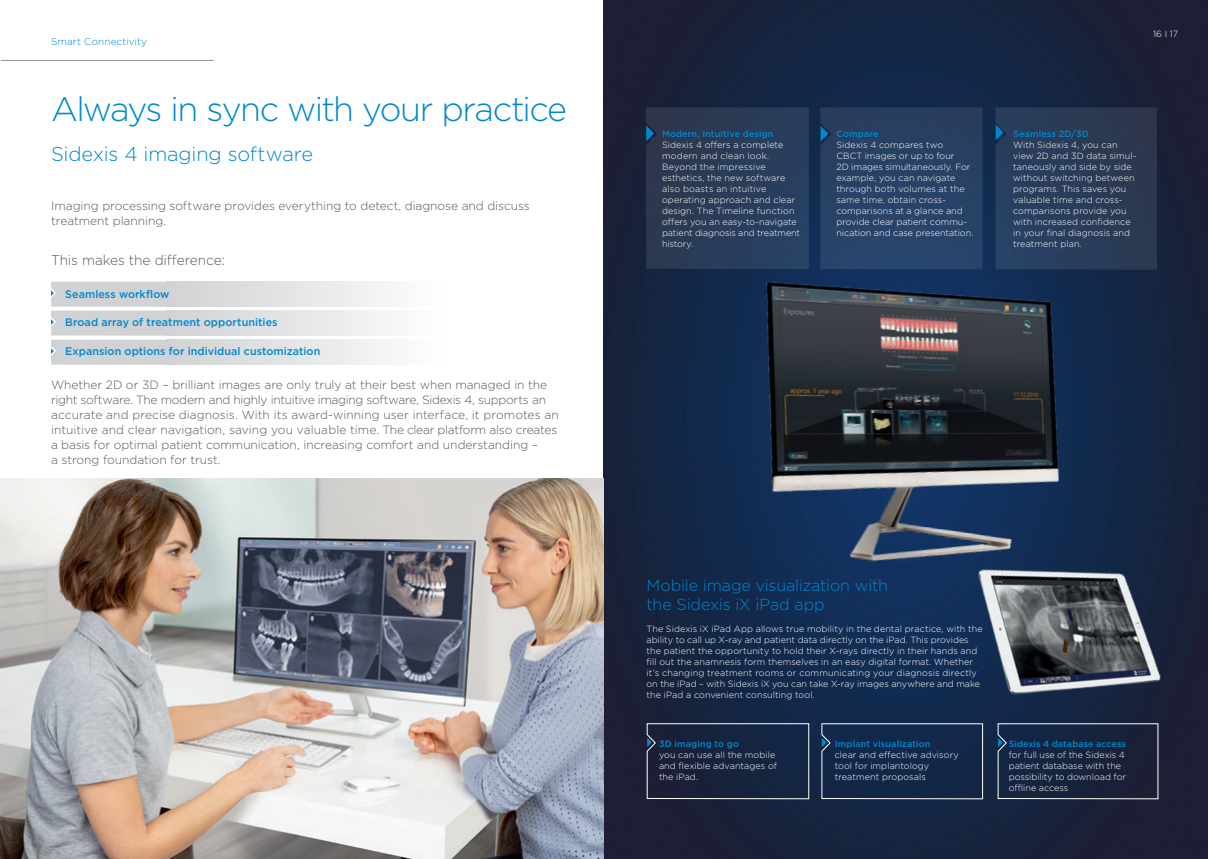
<style>
.page{position:relative;width:1208px;height:859px;background:#fff}
.page>*{position:absolute;margin:0;border:0;box-sizing:border-box;transform-origin:0 0}
.t1{font:300 34px "Gotham";letter-spacing:-.045em;color:#0088ce}
.t2{font:300 20px "Gotham";letter-spacing:-.01em;color:#0088ce}
._02_Headline_22pt_28{font:300 16px "Gotham";letter-spacing:-.01em;color:#0088ce}
.t3{font:300 14px "Gotham";letter-spacing:-.005em;color:#57585a}
._02_Einstieg_12pt_16{font:300 12px/15px "Gotham";letter-spacing:-.005em;color:#57585a}
.t4{font:500 11px "Gotham";letter-spacing:.005em;color:#0088ce}
.t5{font:300 10px "Gotham";letter-spacing:.01em;color:#0088ce}
._02_Einstieg_12pt_16-2{font:300 9px/11px "Gotham";letter-spacing:.005em;color:#fff}
._02_Einstieg_12pt_16-3{font:500 9px "Gotham";letter-spacing:.01em;color:#0088ce}
._02_Pagina_9pt_11pt{font:300 9px "Gotham";color:#fff}
.s1{font-weight:500;color:#0088ce}
</style>
<div class="page">
<img style="left:604px;top:0;width:604px;height:859px">
<hr style="left:1px;top:60px;width:213px;height:1px;background:#939598">
<svg style="left:646px;top:723px;width:163px;height:76px"></svg>
<svg style="left:646px;top:107px;width:163px;height:162px"></svg>
<svg style="left:995px;top:107px;width:162px;height:163px"></svg>
<svg style="left:820px;top:107px;width:162px;height:162px"></svg>
<div style="left:821px;top:723px;width:162px;height:76px;background:#132747"></div>
<div style="left:997px;top:751px;width:161px;height:48px;background:#17223c"></div>
<img style="left:730px;top:274px;width:338px;height:299px">
<img style="left:943px;top:531px;width:265px;height:220px">
<img style="left:0;top:478px;width:604px;height:381px">
<div style="left:167px;top:282px;width:287px;height:25px;background:linear-gradient(to right,#d0d1d4,#fff)"></div>
<div style="left:167px;top:311px;width:287px;height:25px;background:linear-gradient(to right,#d0d1d4,#fff)"></div>
<div style="left:167px;top:340px;width:287px;height:25px;background:linear-gradient(to right,#d0d1d4,#fff)"></div>
<svg style="left:51px;top:282px;width:116px;height:83px"></svg>
<p class="t5" style="left:51px;top:35px;width:98px">Smart Connectivity</p>
<p class="t1" style="left:51px;top:87px;width:517px">Always in sync with your practice</p>
<p class="t2" style="left:51px;top:141px;width:263px">Sidexis 4 imaging software</p>
<p class="_02_Einstieg_12pt_16" style="left:51px;top:198px;width:480px">Imaging processing software provides everything to detect, diagnose and discuss treatment planning.</p>
<p class="t3" style="left:51px;top:251px;width:175px">This makes the difference:</p>
<p class="t4" style="left:65px;top:287px;width:106px">Seamless workflow</p>
<p class="t4" style="left:65px;top:315px;width:214px">Broad array of treatment opportunities</p>
<p class="t4" style="left:65px;top:344px;width:257px">Expansion options for individual customization</p>
<p class="_02_Einstieg_12pt_16" style="left:51px;top:377px;width:509px">Whether 2D or 3D – brilliant images are only truly at their best when managed in the right software. The modern and highly intuitive imaging software, Sidexis 4, supports an accurate and precise diagnosis. With its award-winning user interface, it promotes an intuitive and clear navigation, saving you valuable time. The clear platform also creates a basis for optimal patient communication, increasing comfort and understanding –<br>a strong foundation for trust.</p>
<p class="_02_Einstieg_12pt_16-3" style="left:662px;top:128px;width:113px">Modern, intuitive design</p>
<p class="_02_Einstieg_12pt_16-2" style="left:662px;top:139px;width:140px">Sidexis 4 offers a complete modern and clean look.<br>Beyond the impressive esthetics, the new software also boasts an intuitive operating approach and clear design. The Timeline function offers you an easy-to-navigate patient diagnosis and treatment history.</p>
<p class="_02_Einstieg_12pt_16-3" style="left:836px;top:128px;width:44px">Compare</p>
<p class="_02_Einstieg_12pt_16-2" style="left:836px;top:139px;width:139px">Sidexis 4 compares two<br>CBCT images or up to four<br>2D images simultaneously. For example, you can navigate through both volumes at the same time, obtain cross&shy;comparisons at a glance and provide clear patient commu&shy;nication and case presentation.</p>
<p class="_02_Pagina_9pt_11pt" style="left:1153px;top:28px;width:26px">16 I 17</p>
<p class="_02_Einstieg_12pt_16-3" style="left:1013px;top:128px;width:77px">Seamless 2D/3D</p>
<p class="_02_Einstieg_12pt_16-2" style="left:1013px;top:139px;width:125px">With Sidexis 4, you can view 2D and 3D data simul&shy;taneously and side by side without switching between programs. This saves you valuable time and cross&shy;comparisons provide you with increased confidence in your final diagnosis and treatment plan.</p>
<p class="_02_Headline_22pt_28" style="left:646px;top:575px;width:243px">Mobile image visualization with</p>
<p class="_02_Headline_22pt_28" style="left:646px;top:594px;width:180px">the Sidexis iX iPad app</p>
<p class="_02_Einstieg_12pt_16-2" style="left:646px;top:623px;width:338px">The Sidexis iX iPad App allows true mobility in the dental practice, with the ability to call up X-ray and patient data directly on the iPad. This provides the patient the opportunity to hold their X-rays directly in their hands and fill out the anamnesis form themselves in an easy digital format. Whether it’s changing treatment rooms or communicating your diagnosis directly on the iPad – with Sidexis iX you can take X-ray images anywhere and make the iPad a convenient consulting tool.</p>
<p class="_02_Einstieg_12pt_16-2" style="left:659px;top:738px;width:118px"><span class="s1">3D imaging to go<br></span>you can use all the mobile</p>
<p class="_02_Einstieg_12pt_16-2" style="left:659px;top:760px;width:120px">and flexible advantages of</p>
<p class="_02_Einstieg_12pt_16-2" style="left:659px;top:771px;width:41px">the iPad.</p>
<p class="_02_Einstieg_12pt_16-2" style="left:835px;top:738px;width:126px"><span class="s1">Implant visualization<br></span>clear and effective advisory tool for implantology treatment proposals</p>
<p class="_02_Einstieg_12pt_16-3" style="left:1008px;top:738px;width:119px">Sidexis 4 database access</p>
<p class="_02_Einstieg_12pt_16-2" style="left:1008px;top:749px;width:119px">for full use of the Sidexis 4 patient database with the possibility to download for offline access</p>
</div>
